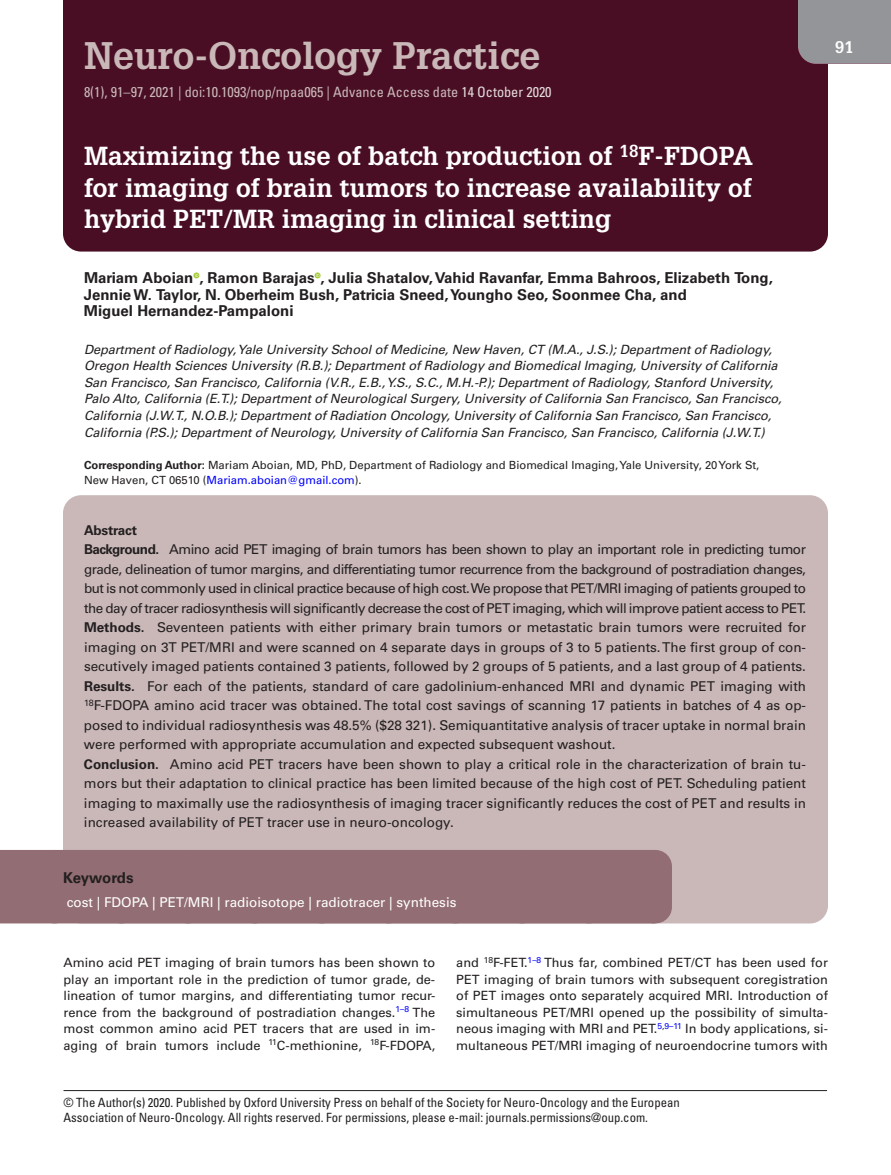
<style>
.page{position:relative;width:891px;height:1175px;background:#fff}
.page>*{position:absolute;margin:0;border:0;box-sizing:border-box;transform-origin:0 0}
.t1{font:700 37.5px "Glypha LT Std";color:#cab8b9}
.t2{font:700 25.5px/31.5px "Glypha LT Std";color:#fff;text-align:justify}
.t3{font:700 16.5px "Glypha LT Std";color:#fff}
.t4{font:700 15px/16.5px "Univers LT Std";color:#231f20}
.t5{font:condensed 14.25px "Univers LT Std";color:#cab8b9}
.t6{font:13.5px/19.5px "Univers LT Std";color:#231f20}
.t7{font:13.5px "Univers LT Std";color:#fff}
.t8{font:italic 12.75px/16.5px "Univers LT Std";letter-spacing:-.005em;color:#231f20}
.t9{font:12.75px/16.5px "Univers LT Std";color:#231f20;text-align:justify}
.t10{font:condensed 12.75px/15px "Univers LT Std";color:#231f20}
.t11{font:11.25px/15px "Univers LT Std";color:#231f20}
.s1{color:#e4dadb}
.s2{font-weight:700}
.s3{color:#00f}
</style>
<div class="page">
<div style="left:63px;top:0;width:765px;height:166px;background:#490e24"></div>
<div style="left:63px;top:495px;width:765px;height:428px;background:#cab8b9;border-radius:18px"></div>
<hr style="left:64px;top:1090px;width:763px;height:1px;background:#231f20">
<div style="left:0;top:850px;width:655px;height:33px;background:#926d73"></div>
<hr style="left:655px;top:850px;width:1px;height:33px;background:#926d73">
<div style="left:0;top:883px;width:665px;height:27px;background:#926d73"></div>
<div style="left:0;top:890px;width:655px;height:33px;background:#926d73"></div>
<hr style="left:655px;top:890px;width:1px;height:33px;background:#926d73">
<svg style="left:193px;top:272px;width:6px;height:6px"></svg>
<svg style="left:315px;top:272px;width:6px;height:6px"></svg>
<div style="left:63px;top:166px;width:765px;height:85px;background:#490e24"></div>
<div style="left:798px;top:0;width:93px;height:64px;background:#939598"></div>
<h1 class="t1" style="left:84px;top:32px;width:458px">Neuro-Oncology Practice</h1>
<p class="t5" style="left:84px;top:83px;width:469px">8(1), 91–97, 2021 | doi:10.1093/nop/npaa065 | Advance Access date <span class="s1">14 October 2020</span></p>
<h2 class="t2" style="left:84px;top:140px;width:670px">Maximizing the use of batch production of <sup>18</sup>F-FDOPA for imaging of brain tumors to increase availability of hybrid PET/MR imaging in clinical setting</h2>
<p class="t4" style="left:84px;top:270px;width:690px">Mariam Aboian , Ramon Barajas , Julia Shatalov, Vahid Ravanfar, Emma Bahroos, Elizabeth Tong,<br>Jennie W. Taylor, N. Oberheim Bush, Patricia Sneed, Youngho Seo, Soonmee Cha, and<br>Miguel Hernandez-Pampaloni</p>
<p class="t8" style="left:84px;top:341px;width:699px">Department of Radiology, Yale University School of Medicine, New Haven, CT (M.A., J.S.); Department of Radiology, Oregon Health Sciences University (R.B.); Department of Radiology and Biomedical Imaging, University of California San Francisco, San Francisco, California (V.R., E.B., Y.S., S.C., M.H.-P.); Department of Radiology, Stanford University, Palo Alto, California (E.T.); Department of Neurological Surgery, University of California San Francisco, San Francisco, California (J.W.T., N.O.B.); Department of Radiation Oncology, University of California San Francisco, San Francisco, California (P.S.); Department of Neurology, University of California San Francisco, San Francisco, California (J.W.T.)</p>
<p class="t11" style="left:84px;top:457px;width:677px"><span class="s2">Corresponding Author:</span> Mariam Aboian, MD, PhD, Department of Radiology and Biomedical Imaging, Yale University, 20 York St,<br>New Haven, CT 06510 (<span class="s3">Mariam.aboian@gmail.com</span>).</p>
<p class="t6" style="left:84px;top:520px;width:724px"><span class="s2">Abstract<br>Background.</span> Amino acid PET imaging of brain tumors has been shown to play an important role in predicting tumor grade, delineation of tumor margins, and differentiating tumor recurrence from the background of postradiation changes, but is not commonly used in clinical practice because of high cost. We propose that PET/MRI imaging of patients grouped to the day of tracer radiosynthesis will significantly decrease the cost of PET imaging, which will improve patient access to PET.<br><span class="s2">Methods.</span> Seventeen patients with either primary brain tumors or metastatic brain tumors were recruited for imaging on 3T PET/MRI and were scanned on 4 separate days in groups of 3 to 5 patients. The first group of con&shy;secutively imaged patients contained 3 patients, followed by 2 groups of 5 patients, and a last group of 4 patients.<br><span class="s2">Results.</span> For each of the patients, standard of care gadolinium-enhanced MRI and dynamic PET imaging with <sup>18</sup>F-FDOPA amino acid tracer was obtained. The total cost savings of scanning 17 patients in batches of 4 as op&shy;posed to individual radiosynthesis was 48.5% ($28 321). Semiquantitative analysis of tracer uptake in normal brain were performed with appropriate accumulation and expected subsequent washout.<br><span class="s2">Conclusion.</span> Amino acid PET tracers have been shown to play a critical role in the characterization of brain tu&shy;mors but their adaptation to clinical practice has been limited because of the high cost of PET. Scheduling patient imaging to maximally use the radiosynthesis of imaging tracer significantly reduces the cost of PET and results in increased availability of PET tracer use in neuro-oncology.</p>
<p class="t4" style="left:63px;top:869px;width:72px">Keywords</p>
<p class="t7" style="left:67px;top:894px;width:391px">cost | FDOPA | PET/MRI | radioisotope | radiotracer | synthesis</p>
<p class="t3" style="left:835px;top:37px;width:20px">91</p>
<p class="t9" style="left:64px;top:954px;width:373px">Amino acid PET imaging of brain tumors has been shown to play an important role in the prediction of tumor grade, de&shy;lineation of tumor margins, and differentiating tumor recur&shy;rence from the background of postradiation changes.<sup>1–8</sup> The most common amino acid PET tracers that are used in im&shy;aging of brain tumors include <sup>11</sup>C-methionine, <sup>18</sup>F-FDOPA,</p>
<p class="t9" style="left:456px;top:954px;width:373px">and <sup>18</sup>F-FET.<sup>1–8</sup> Thus far, combined PET/CT has been used for PET imaging of brain tumors with subsequent coregistration of PET images onto separately acquired MRI. Introduction of simultaneous PET/MRI opened up the possibility of simulta&shy;neous imaging with MRI and PET.<sup>5</sup><sup>,</sup><sup>9–11</sup> In body applications, si&shy;multaneous PET/MRI imaging of neuroendocrine tumors with</p>
<p class="t10" style="left:64px;top:1095px;width:618px">© The Author(s) 2020. Published by Oxford University Press on behalf of the Society for Neuro-Oncology and the European<br>Association of Neuro-Oncology. All rights reserved. For permissions, please e-mail: journals.permissions@oup.com.</p>
</div>
